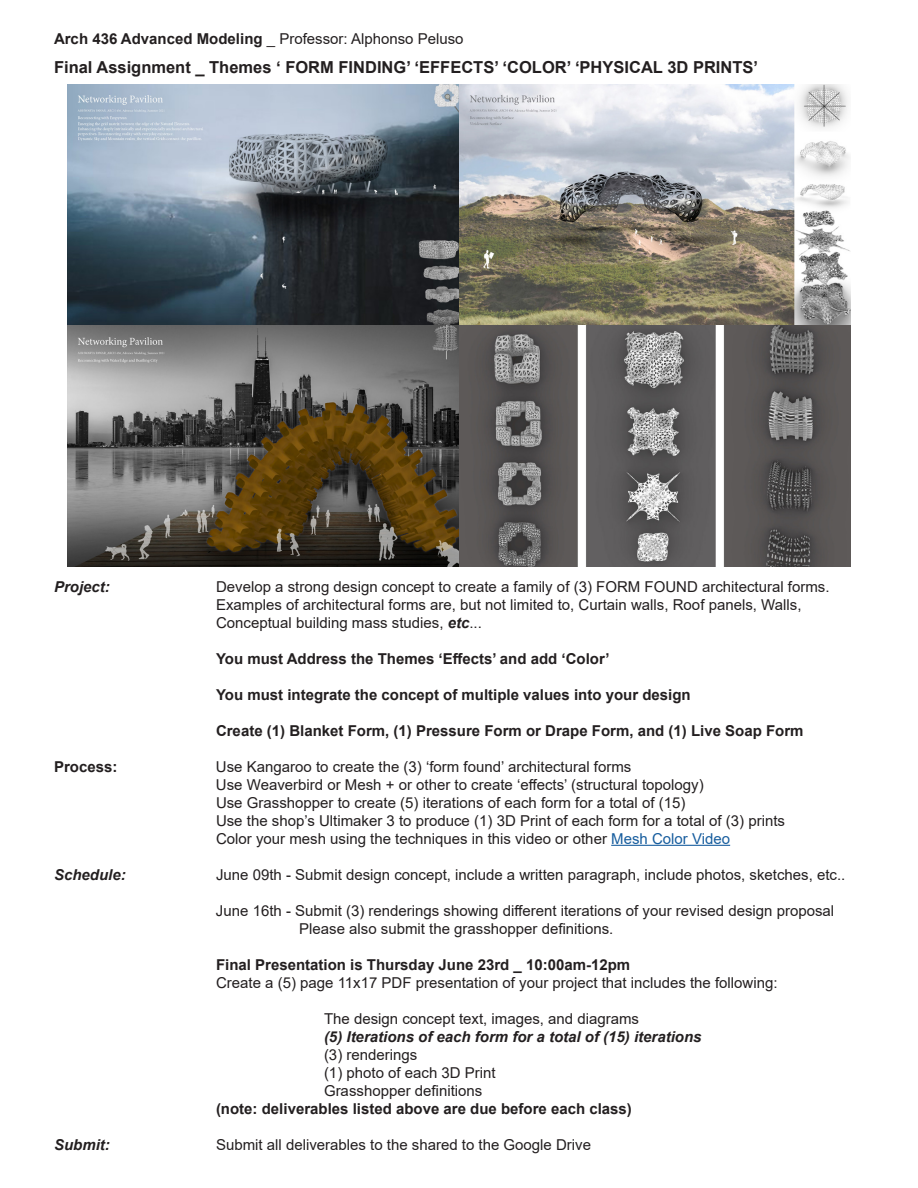
<style>
.page{position:relative;width:918px;height:1188px;background:#fff}
.page>*{position:absolute;margin:0;border:0;box-sizing:border-box;transform-origin:0 0}
.t1{font:700 16.5px "Arial";color:#231f20}
.t2{font:15px/18px "Arial";color:#231f20}
.t3{font:700 15px "Arial";color:#231f20}
.t4{font:italic 700 15px/18px "Arial";color:#231f20}
.s1{font-weight:700}
.s2{font-weight:700;font-style:italic}
.s3{color:#175d9e}
.s4{font-weight:400;font-style:normal}
</style>
<div class="page">
<img style="left:67px;top:84px;width:784px;height:483px">
<hr style="left:611px;top:845px;width:119px;height:1px;background:#175d9e">
<p class="t2" style="left:54px;top:30px;width:411px"><span class="s1">Arch 436 Advanced Modeling</span> _ Professor: Alphonso Peluso</p>
<p class="t1" style="left:54px;top:56px;width:706px">Final Assignment _ Themes ‘ FORM FINDING’ ‘EFFECTS’ ‘COLOR’ ‘PHYSICAL 3D PRINTS’</p>
<p class="t4" style="left:54px;top:578px;width:57px">Project:</p>
<p class="t2" style="left:216px;top:577px;width:615px">Develop a strong design concept to create a family of (3) FORM FOUND architectural forms.</p>
<p class="t2" style="left:216px;top:595px;width:587px">Examples of architectural forms are, but not limited to, Curtain walls, Roof panels, Walls,<br>Conceptual building mass studies, <span class="s2">etc</span>...</p>
<p class="t3" style="left:216px;top:648px;width:395px">You must Address the Themes ‘Effects’ and add ‘Color’</p>
<p class="t3" style="left:216px;top:684px;width:476px">You must integrate the concept of multiple values into your design</p>
<p class="t3" style="left:216px;top:720px;width:589px">Create (1) Blanket Form, (1) Pressure Form or Drape Form, and (1) Live Soap Form</p>
<p class="t3" style="left:54px;top:756px;width:65px">Process:</p>
<p class="t2" style="left:216px;top:757px;width:417px">Use Kangaroo to create the (3) ‘form found’ architectural forms</p>
<p class="t2" style="left:216px;top:775px;width:489px">Use Weaverbird or Mesh + or other to create ‘effects’ (structural topology)</p>
<p class="t2" style="left:216px;top:793px;width:471px">Use Grasshopper to create (5) iterations of each form for a total of (15)</p>
<p class="t2" style="left:216px;top:811px;width:571px">Use the shop’s Ultimaker 3 to produce (1) 3D Print of each form for a total of (3) prints</p>
<p class="t2" style="left:216px;top:829px;width:516px">Color your mesh using the techniques in this video or other <span class="s3">Mesh Color Video</span></p>
<p class="t4" style="left:54px;top:866px;width:73px">Schedule:</p>
<p class="t2" style="left:216px;top:865px;width:631px">June 09th - Submit design concept, include a written paragraph, include photos, sketches, etc..</p>
<p class="t2" style="left:299px;top:901px;width:537px;text-indent:-83px">June 16th - Submit (3) renderings showing different iterations of your revised design proposal<br>Please also submit the grasshopper definitions.</p>
<p class="t3" style="left:216px;top:954px;width:416px">Final Presentation is Thursday June 23rd _ 10:00am-12pm</p>
<p class="t2" style="left:216px;top:973px;width:563px">Create a (5) page 11x17 PDF presentation of your project that includes the following:</p>
<p class="t4" style="left:324px;top:1010px;width:379px"><span class="s4">The design concept text, images, and diagrams<br></span>(5) Iterations of each form for a total of (15) iterations</p>
<p class="t2" style="left:324px;top:1045px;width:95px">(3) renderings</p>
<p class="t2" style="left:324px;top:1063px;width:173px">(1) photo of each 3D Print</p>
<p class="t2" style="left:324px;top:1081px;width:160px">Grasshopper definitions</p>
<p class="t3" style="left:216px;top:1098px;width:417px">(note: deliverables listed above are due before each class)</p>
<p class="t4" style="left:54px;top:1136px;width:57px">Submit:</p>
<p class="t2" style="left:216px;top:1135px;width:377px">Submit all deliverables to the shared to the Google Drive</p>
</div>
